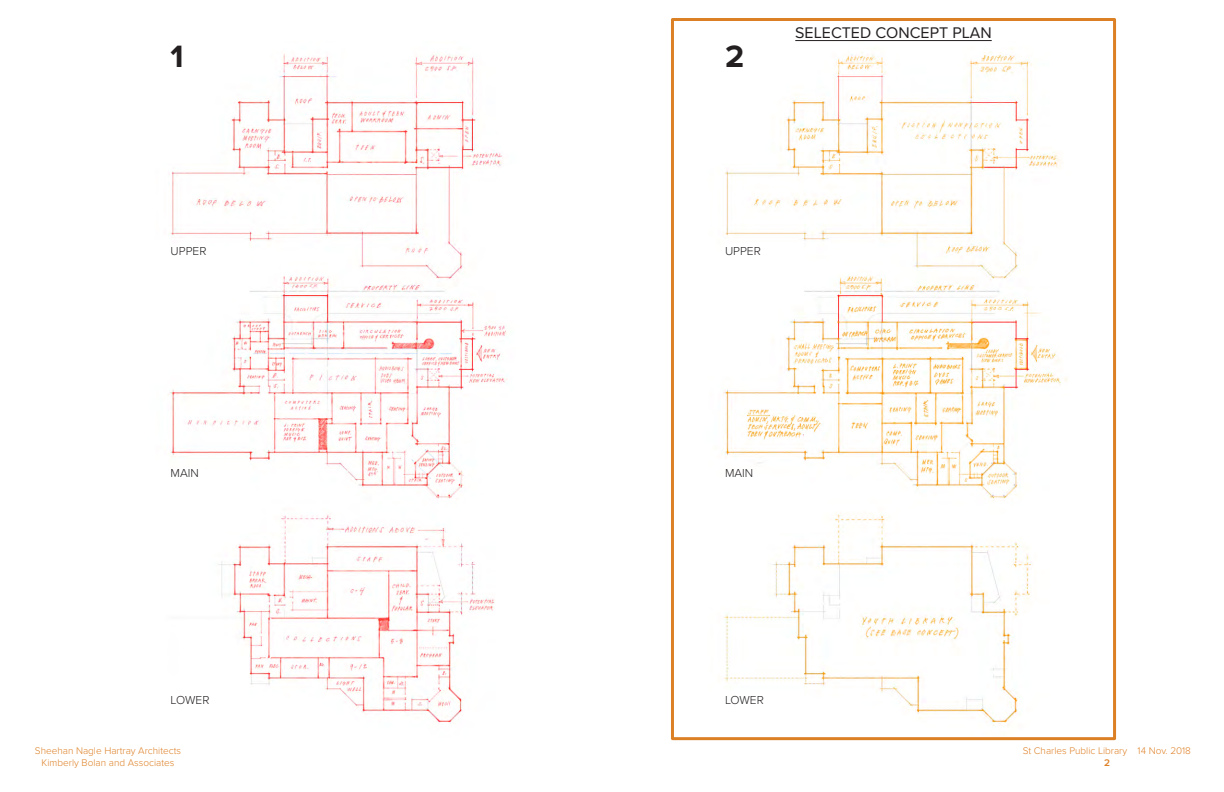
<style>
.page{position:relative;width:1224px;height:792px;background:#fff}
.page>*{position:absolute;margin:0;border:0;box-sizing:border-box;transform-origin:0 0}
.Table{font:700 32px "Proxima Nova";color:#231f20}
.Table-2{font:16px "Proxima Nova";color:#231f20}
.Table-3{font:300 12px "Proxima Nova";color:#231f20}
.t1{font:300 10px/12px "Proxima Nova";color:#de8025;text-align:center}
.t2{font:600 10px "Proxima Nova";color:#de8025}
</style>
<div class="page">
<img style="left:168px;top:53px;width:339px;height:671px">
<img style="left:703px;top:48px;width:393px;height:693px">
<hr style="left:795px;top:40px;width:197px;height:1px;background:#231f20">
<div style="left:671px;top:18px;width:445px;height:722px;border:3px solid #dc8026"></div>
<p class="Table" style="left:171px;top:33px;width:15px">1</p>
<p class="Table" style="left:725px;top:33px;width:21px">2</p>
<p class="Table-2" style="left:795px;top:21px;width:198px">SELECTED CONCEPT PLAN</p>
<p class="Table-3" style="left:171px;top:242px;width:37px">UPPER</p>
<p class="Table-3" style="left:725px;top:242px;width:37px">UPPER</p>
<p class="Table-3" style="left:171px;top:464px;width:30px">MAIN</p>
<p class="Table-3" style="left:725px;top:464px;width:30px">MAIN</p>
<p class="Table-3" style="left:171px;top:691px;width:40px">LOWER</p>
<p class="t1" style="left:35px;top:744px;width:148px">Sheehan Nagle Hartray Architects<br>Kimberly Bolan and Associates</p>
<p class="Table-3" style="left:725px;top:691px;width:40px">LOWER</p>
<p class="t1" style="left:1023px;top:744px;width:170px">St Charles Public Library 14 Nov. 2018</p>
<p class="t2" style="left:1104px;top:755px;width:7px">2</p>
</div>
